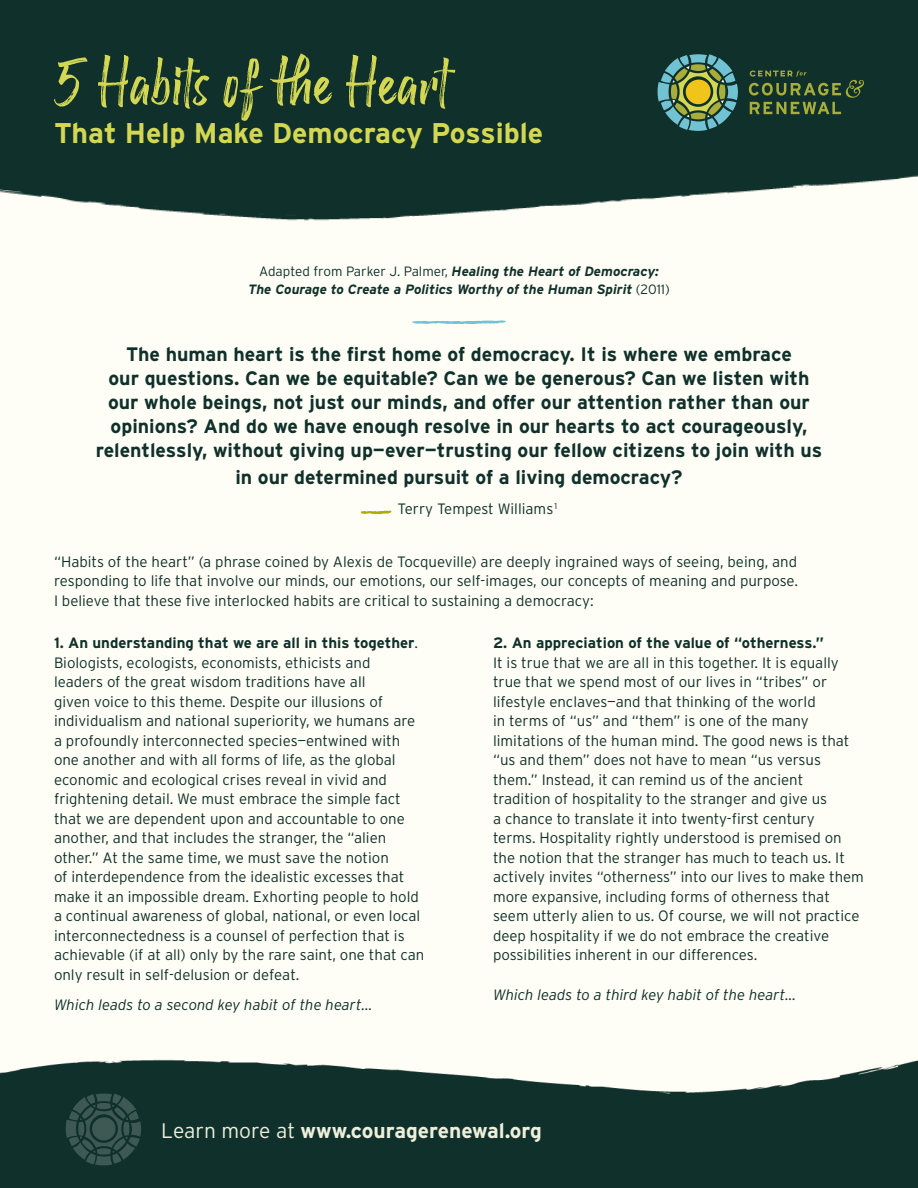
<style>
.page{position:relative;width:918px;height:1188px;background:#fffef6}
.page>*{position:absolute;margin:0;border:0;box-sizing:border-box;transform-origin:0 0}
.t1{font:60px "Raffles Bryant";color:#d3d753}
.t2{font:700 28.5px "Interstate";color:#d3d753}
.t3{font:700 21px "Interstate";color:#edefdc}
.t4{font:700 19.5px/24px "Interstate";color:#10312b;text-align:center}
.t5{font:300 15px/19.5px "Interstate";color:#10312b}
.t6{font:italic 300 15px "Interstate";color:#10312b}
.t7{font:italic 700 13.5px/18px "Interstate";color:#10312b;text-align:center}
.s1{font-weight:300;font-style:normal}
.s2{font-weight:700}
.s3{font-weight:300}
</style>
<div class="page">
<img style="left:0;top:0;width:918px;height:221px">
<img style="left:0;top:1059px;width:918px;height:129px">
<svg style="left:66px;top:1094px;width:75px;height:71px;background:#294741"></svg>
<svg style="left:360px;top:510px;width:32px;height:5px"></svg>
<svg style="left:412px;top:320px;width:94px;height:4px"></svg>
<svg style="left:658px;top:54px;width:80px;height:77px;background:#5e815f"></svg>
<svg style="left:749px;top:70px;width:115px;height:44px;background:#344f2e"></svg>
<p class="t1" style="left:54px;top:44px;width:395px">5 Habits of the Heart</p>
<p class="t2" style="left:54px;top:117px;width:491px">That Help Make Democracy Possible</p>
<p class="t7" style="left:248px;top:262px;width:423px"><span class="s1">Adapted from Parker J. Palmer,</span> Healing the Heart of Democracy:<br>The Courage to Create a Politics Worthy of the Human Spirit <span class="s1">(2011)</span></p>
<p class="t4" style="left:96px;top:342px;width:728px">The human heart is the first home of democracy. It is where we embrace<br>our questions. Can we be equitable? Can we be generous? Can we listen with our whole beings, not just our minds, and offer our attention rather than our opinions? And do we have enough resolve in our hearts to act courageously, relentlessly, without giving up—ever—trusting our fellow citizens to join with us</p>
<p class="t4" style="left:235px;top:465px;width:449px">in our determined pursuit of a living democracy?</p>
<p class="t5" style="left:398px;top:499px;width:161px">Terry Tempest Williams<sup>1</sup></p>
<p class="t5" style="left:54px;top:552px;width:745px;text-align:justify">“Habits of the heart” (a phrase coined by Alexis de Tocqueville) are deeply ingrained ways of seeing, being, and responding to life that involve our minds, our emotions, our self-images, our concepts of meaning and purpose.<br>I believe that these five interlocked habits are critical to sustaining a democracy:</p>
<p class="t5" style="left:54px;top:633px;width:372px"><span class="s2">1. An understanding that we are all in this together</span>.<br>Biologists, ecologists, economists, ethicists and<br>leaders of the great wisdom traditions have all<br>given voice to this theme. Despite our illusions of individualism and national superiority, we humans are a profoundly interconnected species—entwined with one another and with all forms of life, as the global economic and ecological crises reveal in vivid and frightening detail. We must embrace the simple fact that we are dependent upon and accountable to one another, and that includes the stranger, the “alien other.” At the same time, we must save the notion<br>of interdependence from the idealistic excesses that make it an impossible dream. Exhorting people to hold a continual awareness of global, national, or even local interconnectedness is a counsel of perfection that is achievable (if at all) only by the rare saint, one that can only result in self-delusion or defeat.</p>
<p class="t6" style="left:54px;top:997px;width:320px">Which leads to a second key habit of the heart…</p>
<p class="t5" style="left:493px;top:633px;width:373px"><span class="s2">2. An appreciation of the value of “otherness.”<br></span>It is true that we are all in this together. It is equally true that we spend most of our lives in “tribes” or lifestyle enclaves—and that thinking of the world<br>in terms of “us” and “them” is one of the many limitations of the human mind. The good news is that “us and them” does not have to mean “us versus them.” Instead, it can remind us of the ancient tradition of hospitality to the stranger and give us<br>a chance to translate it into twenty-first century<br>terms. Hospitality rightly understood is premised on the notion that the stranger has much to teach us. It actively invites “otherness” into our lives to make them more expansive, including forms of otherness that seem utterly alien to us. Of course, we will not practice deep hospitality if we do not embrace the creative possibilities inherent in our differences.</p>
<p class="t6" style="left:493px;top:986px;width:305px">Which leads to a third key habit of the heart…</p>
<p class="t3" style="left:161px;top:1119px;width:382px"><span class="s3">Learn more at</span> www.couragerenewal.org</p>
</div>
